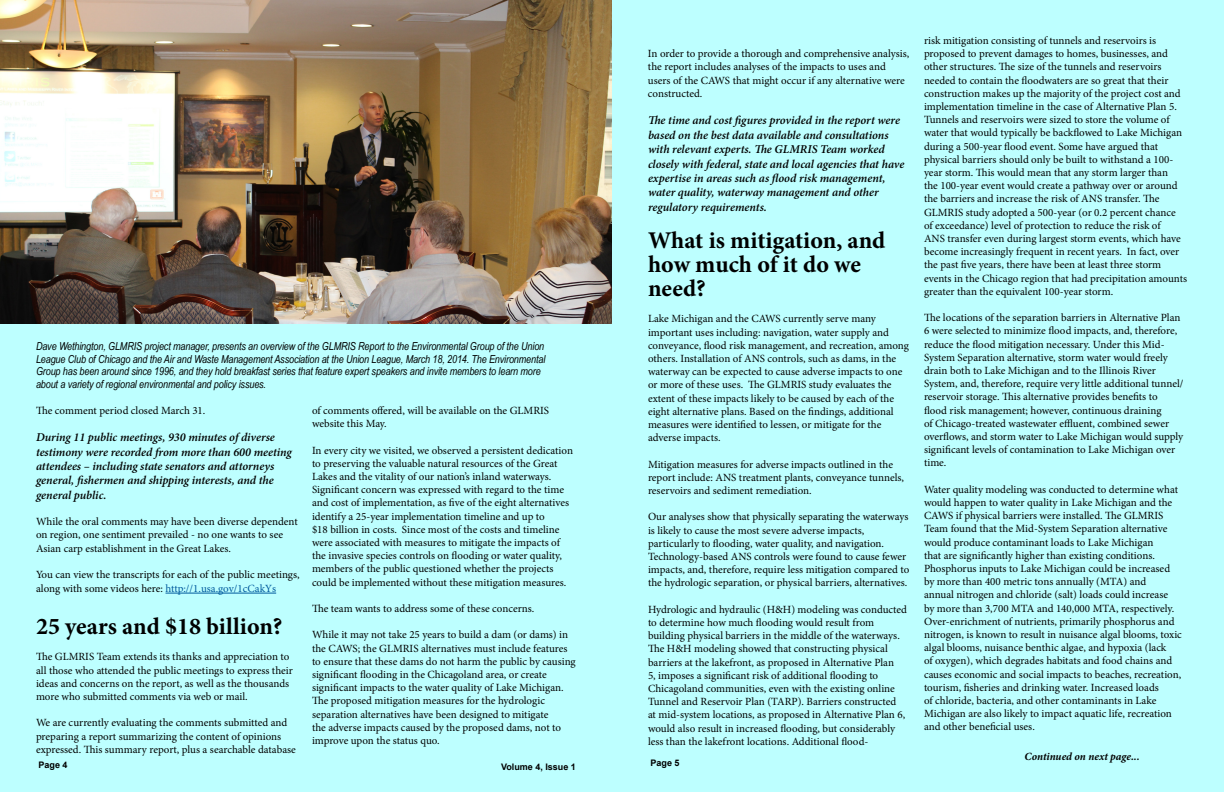
<style>
.page{position:relative;width:1224px;height:792px;background:#bdffff}
.page>*{position:absolute;margin:0;border:0;box-sizing:border-box;transform-origin:0 0}
.t1{font:700 24px/24px "Minion Pro";color:#000}
.t2{font:italic 600 12px/14.4px "Minion Pro";letter-spacing:-.005em;color:#000}
.t3{font:11px/13.2px "Minion Pro";color:#000}
.t4{font:italic 11px/12.5px "Arial Narrow";letter-spacing:-.01em;color:#000}
.t5{font:italic 700 11px "Minion Pro";color:#000}
.t6{font:700 9px "Arial";color:#000}
.s1{color:#005a9d}
</style>
<div class="page">
<hr style="left:166px;top:593px;width:110px;height:1px;background:#005a9d">
<img style="left:0;top:0;width:612px;height:324px">
<p class="t4" style="left:36px;top:340px;width:511px">Dave Wethington, GLMRIS project manager, presents an overview of the GLMRIS Report to the Environmental Group of the Union League Club of Chicago and the Air and Waste Management Association at the Union League, March 18, 2014. The Environmental Group has been around since 1996, and they hold breakfast series that feature expert speakers and invite members to learn more about a variety of regional environmental and policy issues.</p>
<p class="t3" style="left:36px;top:404px;width:171px">The comment period closed March 31.</p>
<p class="t2" style="left:36px;top:430px;width:257px">During 11 public meetings, 930 minutes of diverse testimony were recorded from more than 600 meeting attendees – including state senators and attorneys general, fishermen and shipping interests, and the general public.</p>
<p class="t3" style="left:36px;top:515px;width:263px">While the oral comments may have been diverse dependent on region, one sentiment prevailed - no one wants to see<br>Asian carp establishment in the Great Lakes.</p>
<p class="t3" style="left:36px;top:568px;width:265px;line-height:14px">You can view the transcripts for each of the public meetings, along with some videos here: <span class="s1">http://1.usa.gov/1cCakYs</span></p>
<h1 class="t1" style="left:36px;top:614px;width:248px">25 years and $18 billion?</h1>
<p class="t3" style="left:36px;top:650px;width:258px">The GLMRIS Team extends its thanks and appreciation to all those who attended the public meetings to express their ideas and concerns on the report, as well as the thousands more who submitted comments via web or mail.</p>
<p class="t3" style="left:36px;top:716px;width:261px">We are currently evaluating the comments submitted and preparing a report summarizing the content of opinions expressed. This summary report, plus a searchable database</p>
<p class="t3" style="left:312px;top:404px;width:239px">of comments offered, will be available on the GLMRIS website this May.</p>
<p class="t3" style="left:312px;top:443px;width:263px">In every city we visited, we observed a persistent dedication to preserving the valuable natural resources of the Great Lakes and the vitality of our nation’s inland waterways.<br>Significant concern was expressed with regard to the time and cost of implementation, as five of the eight alternatives identify a 25-year implementation timeline and up to<br>$18 billion in costs. Since most of the costs and timeline were associated with measures to mitigate the impacts of the invasive species controls on flooding or water quality, members of the public questioned whether the projects could be implemented without these mitigation measures.</p>
<p class="t3" style="left:312px;top:602px;width:224px">The team wants to address some of these concerns.</p>
<p class="t3" style="left:312px;top:628px;width:265px">While it may not take 25 years to build a dam (or dams) in the CAWS; the GLMRIS alternatives must include features to ensure that these dams do not harm the public by causing significant flooding in the Chicagoland area, or create significant impacts to the water quality of Lake Michigan.<br>The proposed mitigation measures for the hydrologic separation alternatives have been designed to mitigate<br>the adverse impacts caused by the proposed dams, not to improve upon the status quo.</p>
<p class="t3" style="left:648px;top:47px;width:263px">In order to provide a thorough and comprehensive analysis, the report includes analyses of the impacts to uses and users of the CAWS that might occur if any alternative were constructed.</p>
<p class="t2" style="left:648px;top:113px;width:258px">The time and cost figures provided in the report were based on the best data available and consultations with relevant experts. The GLMRIS Team worked closely with federal, state and local agencies that have expertise in areas such as flood risk management, water quality, waterway management and other regulatory requirements.</p>
<h1 class="t1" style="left:648px;top:228px;width:239px">What is mitigation, and how much of it do we need?</h1>
<p class="t3" style="left:648px;top:312px;width:263px">Lake Michigan and the CAWS currently serve many important uses including: navigation, water supply and conveyance, flood risk management, and recreation, among others. Installation of ANS controls, such as dams, in the waterway can be expected to cause adverse impacts to one or more of these uses. The GLMRIS study evaluates the extent of these impacts likely to be caused by each of the eight alternative plans. Based on the findings, additional measures were identified to lessen, or mitigate for the adverse impacts.</p>
<p class="t3" style="left:648px;top:458px;width:258px">Mitigation measures for adverse impacts outlined in the report include: ANS treatment plants, conveyance tunnels, reservoirs and sediment remediation.</p>
<p class="t3" style="left:648px;top:510px;width:263px">Our analyses show that physically separating the waterways is likely to cause the most severe adverse impacts, particularly to flooding, water quality, and navigation.<br>Technology-based ANS controls were found to cause fewer impacts, and, therefore, require less mitigation compared to the hydrologic separation, or physical barriers, alternatives.</p>
<p class="t3" style="left:648px;top:603px;width:261px">Hydrologic and hydraulic (H&amp;H) modeling was conducted to determine how much flooding would result from building physical barriers in the middle of the waterways.<br>The H&amp;H modeling showed that constructing physical barriers at the lakefront, as proposed in Alternative Plan<br>5, imposes a significant risk of additional flooding to Chicagoland communities, even with the existing online Tunnel and Reservoir Plan (TARP). Barriers constructed at mid-system locations, as proposed in Alternative Plan 6, would also result in increased flooding, but considerably less than the lakefront locations. Additional flood-</p>
<p class="t6" style="left:39px;top:758px;width:31px">Page 4</p>
<p class="t6" style="left:501px;top:761px;width:76px">Volume 4, Issue 1</p>
<p class="t6" style="left:651px;top:757px;width:31px">Page 5</p>
<p class="t3" style="left:924px;top:34px;width:265px">risk mitigation consisting of tunnels and reservoirs is proposed to prevent damages to homes, businesses, and other structures. The size of the tunnels and reservoirs needed to contain the floodwaters are so great that their construction makes up the majority of the project cost and implementation timeline in the case of Alternative Plan 5.<br>Tunnels and reservoirs were sized to store the volume of water that would typically be backflowed to Lake Michigan during a 500-year flood event. Some have argued that physical barriers should only be built to withstand a 100- year storm. This would mean that any storm larger than<br>the 100-year event would create a pathway over or around the barriers and increase the risk of ANS transfer. The GLMRIS study adopted a 500-year (or 0.2 percent chance of exceedance) level of protection to reduce the risk of<br>ANS transfer even during largest storm events, which have become increasingly frequent in recent years. In fact, over the past five years, there have been at least three storm events in the Chicago region that had precipitation amounts greater than the equivalent 100-year storm.</p>
<p class="t3" style="left:924px;top:311px;width:261px">The locations of the separation barriers in Alternative Plan 6 were selected to minimize flood impacts, and, therefore, reduce the flood mitigation necessary. Under this Mid-System Separation alternative, storm water would freely drain both to Lake Michigan and to the Illinois River System, and, therefore, require very little additional tunnel/ reservoir storage. This alternative provides benefits to flood risk management; however, continuous draining<br>of Chicago-treated wastewater effluent, combined sewer overflows, and storm water to Lake Michigan would supply significant levels of contamination to Lake Michigan over time.</p>
<p class="t3" style="left:924px;top:483px;width:259px">Water quality modeling was conducted to determine what would happen to water quality in Lake Michigan and the CAWS if physical barriers were installed. The GLMRIS Team found that the Mid-System Separation alternative would produce contaminant loads to Lake Michigan<br>that are significantly higher than existing conditions.<br>Phosphorus inputs to Lake Michigan could be increased by more than 400 metric tons annually (MTA) and<br>annual nitrogen and chloride (salt) loads could increase<br>by more than 3,700 MTA and 140,000 MTA, respectively.<br>Over-enrichment of nutrients, primarily phosphorus and nitrogen, is known to result in nuisance algal blooms, toxic algal blooms, nuisance benthic algae, and hypoxia (lack<br>of oxygen), which degrades habitats and food chains and causes economic and social impacts to beaches, recreation, tourism, fisheries and drinking water. Increased loads<br>of chloride, bacteria, and other contaminants in Lake Michigan are also likely to impact aquatic life, recreation and other beneficial uses.</p>
<p class="t5" style="left:1025px;top:749px;width:117px">Continued on next page...</p>
</div>
